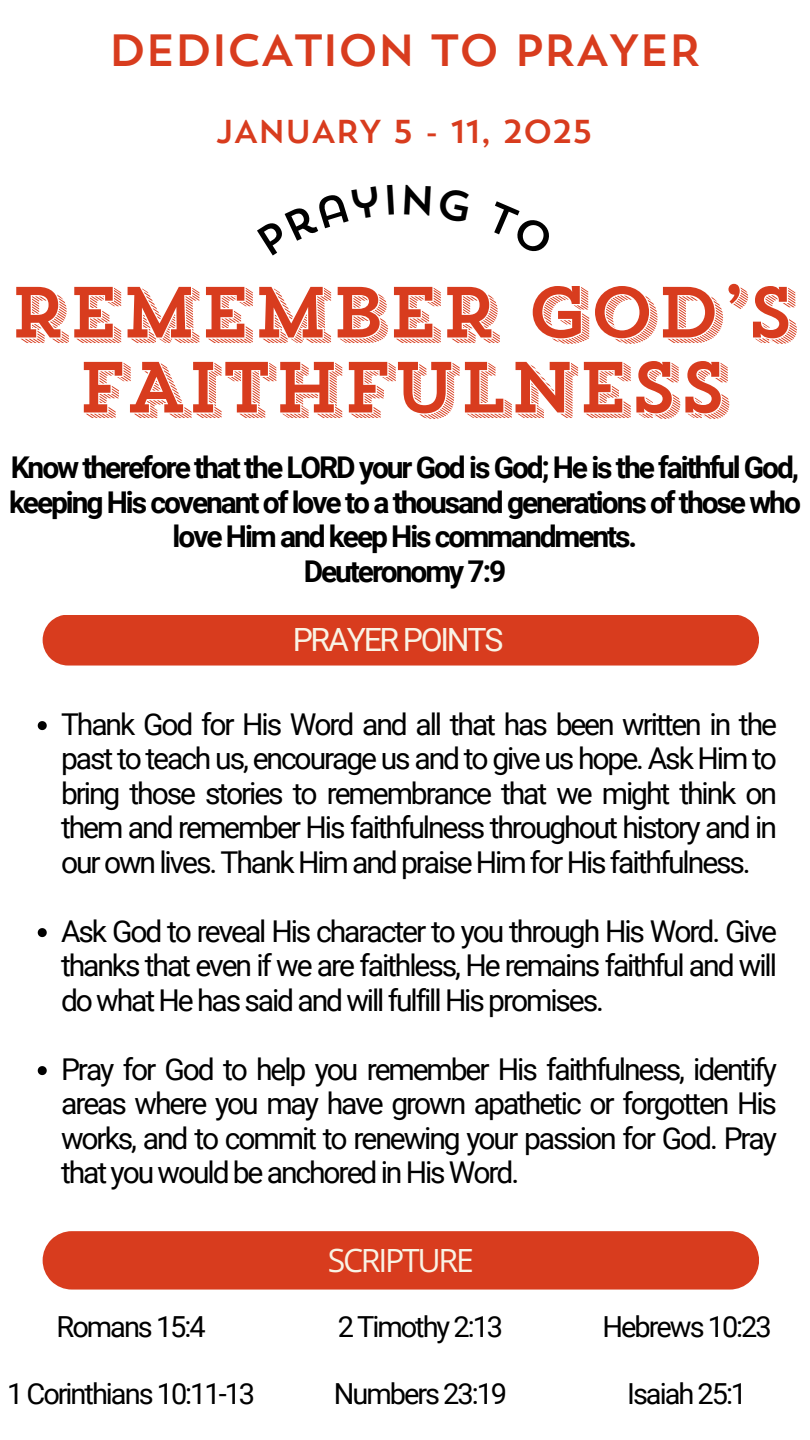
<style>
.page{position:relative;width:810px;height:1440px;background:#fff}
.page>*{position:absolute;margin:0;border:0;box-sizing:border-box;transform-origin:0 0}
.t1{font:72px/75px "Trend Slab Four";letter-spacing:-.025em;color:#d83c1e;text-align:center}
.t2{font:45px "Trend Sans One";letter-spacing:-.07em;color:#d83c1e}
.t3{font:33px "Trend Sans One";letter-spacing:-.07em;color:#d83c1e}
.t4{font:32px "Roboto";letter-spacing:-.07em;color:#f9f3e5}
.t5{font:32px "Open Sans";letter-spacing:-.07em;color:#f9f3e5}
.t6{font:30.1px/34.5px "Roboto";letter-spacing:-.07em;color:#000;text-align:justify}
.t7{font:700 30px/34.5px "Roboto";letter-spacing:-.07em;color:#000;text-align:center}
.t8{font:29px "Roboto";letter-spacing:-.07em;color:#000}
</style>
<div class="page">
<div style="left:43px;top:1231px;width:716px;height:59px;background:#d83c1e"></div>
<div style="left:43px;top:615px;width:716px;height:51px;background:#d83c1e"></div>
<svg style="left:38px;top:721px;width:9px;height:9px"></svg>
<svg style="left:38px;top:928px;width:9px;height:9px"></svg>
<svg style="left:38px;top:1066px;width:9px;height:9px"></svg>
<h3 class="t2" style="left:107px;top:32px;width:597px">DEDICATION TO PRAYER</h3>
<h1 class="t3" style="left:216px;top:118px;width:379px">JANUARY 5 - 11, 2025</h1>
<p class="t1" style="left:8px;top:282px;width:790px">REMEMBER GOD’S<br>FAITHFULNESS</p>
<h5 class="t7" style="left:9px;top:451px;width:793px">Know therefore that the LORD your God is God; He is the faithful God, keeping His covenant of love to a thousand generations of those who love Him and keep His commandments.<br>Deuteronomy 7:9</h5>
<h4 class="t4" style="left:293px;top:621px;width:212px">PRAYER POINTS</h4>
<p class="t6" style="left:61px;top:707px;width:717px">Thank God for His Word and all that has been written in the past to teach us, encourage us and to give us hope. Ask Him to bring those stories to remembrance that we might think on them and remember His faithfulness throughout history and in our own lives. Thank Him and praise Him for His faithfulness.</p>
<p class="t6" style="left:61px;top:914px;width:717px">Ask God to reveal His character to you through His Word. Give thanks that even if we are faithless, He remains faithful and will do what He has said and will fulfill His promises.</p>
<p class="t6" style="left:61px;top:1052px;width:717px">Pray for God to help you remember His faithfulness, identify areas where you may have grown apathetic or forgotten His works, and to commit to renewing your passion for God. Pray that you would be anchored in His Word.</p>
<p class="t8" style="left:57px;top:1310px;width:151px">Romans 15:4</p>
<p class="t8" style="left:7px;top:1377px;width:250px">1 Corinthians 10:11-13</p>
<h2 class="t5" style="left:328px;top:1237px;width:148px">SCRIPTURE</h2>
<p class="t8" style="left:338px;top:1310px;width:167px">2 Timothy 2:13</p>
<p class="t8" style="left:334px;top:1377px;width:175px">Numbers 23:19</p>
<p class="t8" style="left:603px;top:1310px;width:171px">Hebrews 10:23</p>
<p class="t8" style="left:627px;top:1377px;width:122px">Isaiah 25:1</p>
</div>
